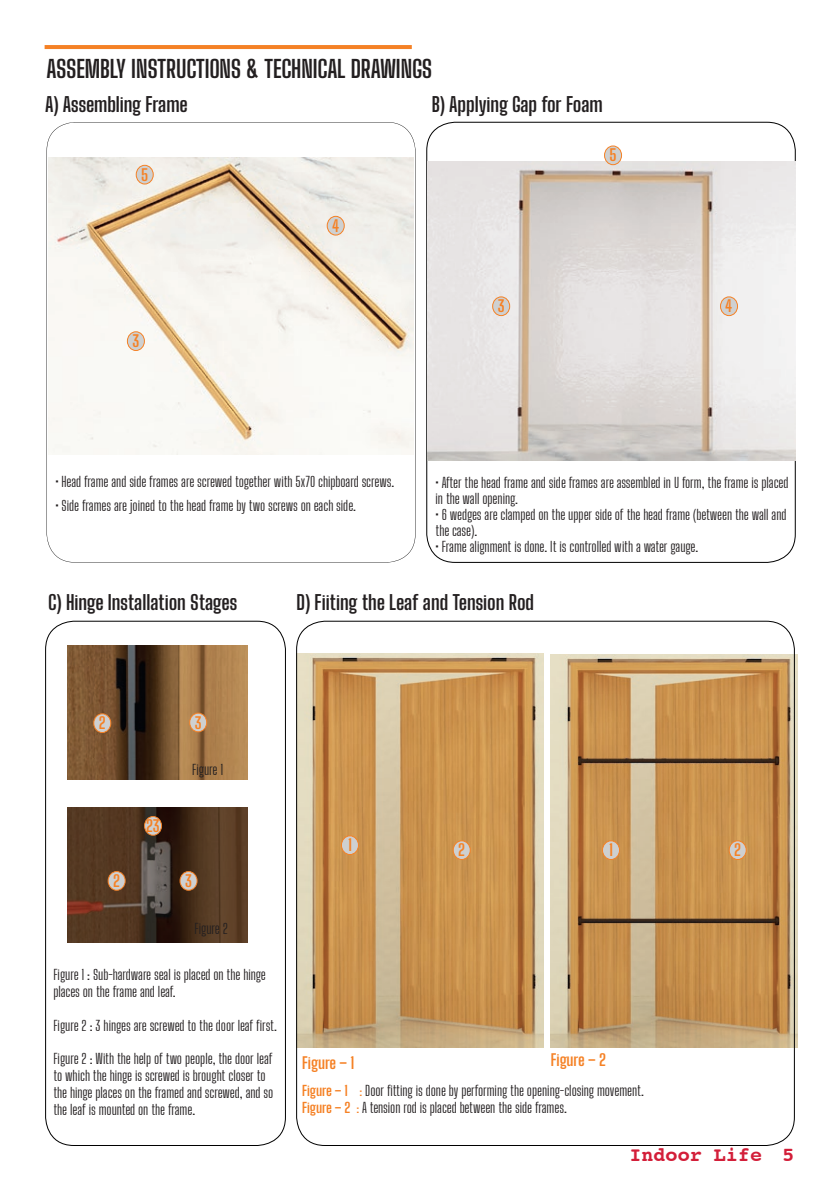
<style>
.page{position:relative;width:840px;height:1191px;background:#fff}
.page>*{position:absolute;margin:0;border:0;box-sizing:border-box;transform-origin:0 0}
.t1{font:700 24px "Big Shoulders Display";letter-spacing:-.015em;color:#231f20}
.t2{font:700 20px "Big Shoulders Display";letter-spacing:-.01em;color:#231f20}
.t3{font:700 20px "Courier 10 Pitch BT";color:#d31e39}
.t4{font:700 16px "Big Shoulders Display";letter-spacing:-.005em;color:#f58125}
.t5{font:14px/16.8px "Big Shoulders Display";letter-spacing:-.005em;color:#231f20}
.s1{font-weight:700;color:#f58125}
.s2{color:#f58125}
</style>
<div class="page">
<svg style="left:47px;top:122px;width:368px;height:440px"></svg>
<img style="left:48px;top:158px;width:365px;height:296px">
<img style="left:427px;top:162px;width:368px;height:298px">
<hr style="left:45px;top:45px;width:366px;height:4px;background:#f58125">
<div style="left:45px;top:621px;width:240px;height:524px;border:1px solid #000;border-radius:28px"></div>
<img style="left:67px;top:645px;width:180px;height:134px">
<img style="left:67px;top:808px;width:180px;height:134px">
<div style="left:94px;top:714px;width:17px;height:18px;background:#ced0d1;border-radius:50%"></div>
<div style="left:93px;top:713px;width:18px;height:20px;border:1px solid #f58125;border-radius:50%"></div>
<div style="left:189px;top:713px;width:17px;height:19px;background:#ced0d1;border-radius:50%"></div>
<div style="left:189px;top:713px;width:18px;height:19px;border:1px solid #f58125;border-radius:50%"></div>
<div style="left:144px;top:816px;width:17px;height:19px;background:#ced0d1;border-radius:50%"></div>
<div style="left:144px;top:816px;width:18px;height:19px;border:1px solid #f58125;border-radius:50%"></div>
<div style="left:108px;top:871px;width:17px;height:19px;background:#ced0d1;border-radius:50%"></div>
<div style="left:108px;top:871px;width:17px;height:19px;border:1px solid #f58125;border-radius:50%"></div>
<div style="left:180px;top:871px;width:17px;height:19px;background:#ced0d1;border-radius:50%"></div>
<div style="left:180px;top:871px;width:17px;height:19px;border:1px solid #f58125;border-radius:50%"></div>
<img style="left:298px;top:653px;width:245px;height:394px">
<img style="left:550px;top:654px;width:247px;height:393px">
<div style="left:327px;top:216px;width:17px;height:19px;background:#ced0d1;border-radius:50%"></div>
<div style="left:327px;top:216px;width:17px;height:19px;border:1px solid #f58125;border-radius:50%"></div>
<div style="left:127px;top:332px;width:17px;height:18px;background:#ced0d1;border-radius:50%"></div>
<div style="left:127px;top:331px;width:18px;height:20px;border:1px solid #f58125;border-radius:50%"></div>
<div style="left:136px;top:165px;width:17px;height:19px;background:#ced0d1;border-radius:50%"></div>
<div style="left:136px;top:165px;width:17px;height:19px;border:1px solid #f58125;border-radius:50%"></div>
<div style="left:720px;top:297px;width:17px;height:18px;background:#ced0d1;border-radius:50%"></div>
<div style="left:719px;top:296px;width:18px;height:20px;border:1px solid #f58125;border-radius:50%"></div>
<div style="left:492px;top:297px;width:17px;height:18px;background:#ced0d1;border-radius:50%"></div>
<div style="left:492px;top:296px;width:17px;height:20px;border:1px solid #f58125;border-radius:50%"></div>
<div style="left:604px;top:146px;width:17px;height:19px;background:#ced0d1;border-radius:50%"></div>
<div style="left:604px;top:146px;width:17px;height:19px;border:1px solid #f58125;border-radius:50%"></div>
<div style="left:453px;top:840px;width:17px;height:19px;background:#ced0d1;border-radius:50%"></div>
<div style="left:452px;top:840px;width:18px;height:19px;border:1px solid #f58125;border-radius:50%"></div>
<div style="left:341px;top:836px;width:17px;height:18px;background:#ced0d1;border-radius:50%"></div>
<div style="left:341px;top:835px;width:17px;height:20px;border:1px solid #f58125;border-radius:50%"></div>
<div style="left:728px;top:840px;width:17px;height:19px;background:#ced0d1;border-radius:50%"></div>
<div style="left:728px;top:840px;width:18px;height:19px;border:1px solid #f58125;border-radius:50%"></div>
<div style="left:602px;top:840px;width:17px;height:19px;background:#ced0d1;border-radius:50%"></div>
<div style="left:602px;top:840px;width:17px;height:19px;border:1px solid #f58125;border-radius:50%"></div>
<h1 class="t1" style="left:47px;top:52px;width:387px">ASSEMBLY INSTRUCTIONS &amp; TECHNICAL DRAWINGS</h1>
<h2 class="t2" style="left:45px;top:91px;width:144px">A) Assembling Frame</h2>
<h2 class="t2" style="left:431px;top:91px;width:173px">B) Applying Gap for Foam</h2>
<p class="t4" style="left:141px;top:164px;width:9px">5</p>
<p class="t4" style="left:609px;top:144px;width:9px">5</p>
<p class="t4" style="left:332px;top:215px;width:9px">4</p>
<p class="t4" style="left:132px;top:330px;width:8px">3</p>
<p class="t4" style="left:497px;top:295px;width:8px">3</p>
<p class="t4" style="left:724px;top:295px;width:9px">4</p>
<p class="t5" style="left:55px;top:473px;width:340px">• Head frame and side frames are screwed together with 5x70 chipboard screws.</p>
<p class="t5" style="left:55px;top:497px;width:302px">• Side frames are joined to the head frame by two screws on each side.</p>
<p class="t5" style="left:435px;top:475px;width:354px;line-height:16px">• After the head frame and side frames are assembled in U form, the frame is placed in the wall opening.</p>
<p class="t5" style="left:435px;top:507px;width:352px;line-height:16px">• 6 wedges are clamped on the upper side of the head frame (between the wall and the case).</p>
<p class="t5" style="left:435px;top:538px;width:264px">• Frame alignment is done. It is controlled with a water gauge.</p>
<h2 class="t2" style="left:48px;top:588px;width:191px">C) Hinge Installation Stages</h2>
<h2 class="t2" style="left:296px;top:588px;width:239px">D) Fiiting the Leaf and Tension Rod</h2>
<p class="t4" style="left:99px;top:712px;width:9px">2</p>
<p class="t4" style="left:194px;top:711px;width:8px">3</p>
<p class="t4" style="left:146px;top:815px;width:15px">23</p>
<p class="t5" style="left:192px;top:761px;width:32px">Figure 1</p>
<p class="t4" style="left:113px;top:870px;width:9px">2</p>
<p class="t4" style="left:185px;top:870px;width:8px">3</p>
<p class="t5" style="left:194px;top:921px;width:35px">Figure 2</p>
<p class="t5" style="left:53px;top:966px;width:214px">Figure 1 : Sub-hardware seal is placed on the hinge places on the frame and leaf.</p>
<p class="t5" style="left:53px;top:1017px;width:225px">Figure 2 : 3 hinges are screwed to the door leaf first.</p>
<p class="t5" style="left:53px;top:1050px;width:221px">Figure 2 : With the help of two people, the door leaf to which the hinge is screwed is brought closer to the hinge places on the framed and screwed, and so the leaf is mounted on the frame.</p>
<p class="t4" style="left:348px;top:834px;width:5px">1</p>
<p class="t4" style="left:608px;top:839px;width:5px">1</p>
<p class="t4" style="left:733px;top:839px;width:9px">2</p>
<p class="t4" style="left:458px;top:839px;width:9px">2</p>
<p class="t4" style="left:302px;top:1051px;width:54px">Figure – 1</p>
<p class="t4" style="left:550px;top:1049px;width:57px">Figure – 2</p>
<p class="t5" style="left:302px;top:1083px;width:343px"><span class="s1">Figure – 1</span> <span class="s2">:</span> Door fitting is done by performing the opening-closing movement.<br><span class="s1">Figure – 2</span> <span class="s2">:</span> A tension rod is placed between the side frames.</p>
<h2 class="t3" style="left:629px;top:1143px;width:166px">Indoor Life 5</h2>
</div>
